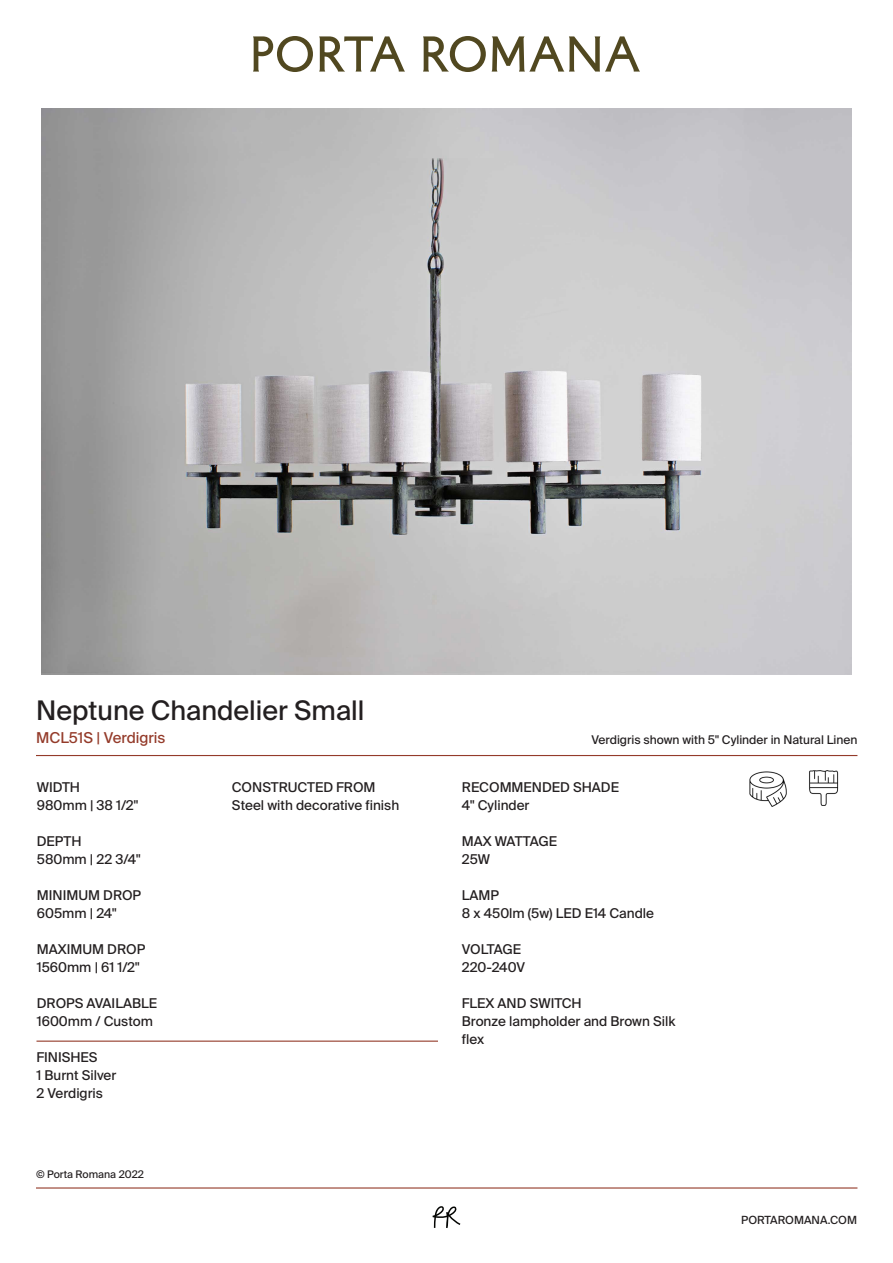
<style>
.page{position:relative;width:893px;height:1263px;background:#fff}
.page>*{position:absolute;margin:0;border:0;box-sizing:border-box;transform-origin:0 0}
.t1{font:27px "Suisse Intl";color:#231f20}
.t2{font:15px "Suisse Intl";color:#943b2a}
.t3{font:13.5px/18px "Suisse Intl";color:#231f20}
.t4{font:12px "Suisse Intl";color:#231f20}
.t5{font:11.25px "Suisse Intl";color:#231f20}
.t6{font:10.5px "Suisse Intl";color:#231f20}
</style>
<div class="page">
<hr style="left:36px;top:755px;width:821px;height:1px;background:#943b2a">
<img style="left:41px;top:108px;width:811px;height:566px">
<svg style="left:253px;top:36px;width:60px;height:36px"></svg>
<svg style="left:319px;top:36px;width:86px;height:36px"></svg>
<svg style="left:423px;top:36px;width:63px;height:36px"></svg>
<svg style="left:492px;top:36px;width:148px;height:36px"></svg>
<hr style="left:36px;top:1040px;width:402px;height:2px;background:#943b2a">
<svg style="left:433px;top:1206px;width:27px;height:22px"></svg>
<hr style="left:36px;top:1187px;width:821px;height:1px;background:#943b2a">
<img style="left:749px;top:772px;width:38px;height:35px">
<img style="left:809px;top:771px;width:30px;height:35px">
<h1 class="t1" style="left:36px;top:695px;width:330px">Neptune Chandelier Small</h1>
<p class="t2" style="left:36px;top:729px;width:131px">MCL51S | Verdigris</p>
<p class="t4" style="left:591px;top:733px;width:268px">Verdigris shown with 5" Cylinder in Natural Linen</p>
<p class="t3" style="left:37px;top:778px;width:103px">WIDTH<br>980mm | 38 1/2"</p>
<p class="t3" style="left:37px;top:832px;width:105px">DEPTH<br>580mm | 22 3/4"</p>
<p class="t3" style="left:37px;top:886px;width:106px">MINIMUM DROP<br>605mm | 24"</p>
<p class="t3" style="left:37px;top:940px;width:110px">MAXIMUM DROP<br>1560mm | 61 1/2"</p>
<p class="t3" style="left:37px;top:994px;width:122px">DROPS AVAILABLE<br>1600mm / Custom</p>
<p class="t3" style="left:36px;top:1048px;width:81px">FINISHES<br>1 Burnt Silver<br>2 Verdigris</p>
<p class="t6" style="left:36px;top:1168px;width:109px">© Porta Romana 2022</p>
<p class="t3" style="left:232px;top:778px;width:169px">CONSTRUCTED FROM<br>Steel with decorative finish</p>
<p class="t3" style="left:462px;top:778px;width:159px">RECOMMENDED SHADE<br>4" Cylinder</p>
<p class="t3" style="left:462px;top:832px;width:97px">MAX WATTAGE<br>25W</p>
<p class="t3" style="left:462px;top:886px;width:194px">LAMP<br>8 x 450lm (5w) LED E14 Candle</p>
<p class="t3" style="left:462px;top:940px;width:65px">VOLTAGE<br>220-240V</p>
<p class="t3" style="left:462px;top:994px;width:215px">FLEX AND SWITCH<br>Bronze lampholder and Brown Silk flex</p>
<p class="t5" style="left:741px;top:1213px;width:117px">PORTAROMANA.COM</p>
</div>
